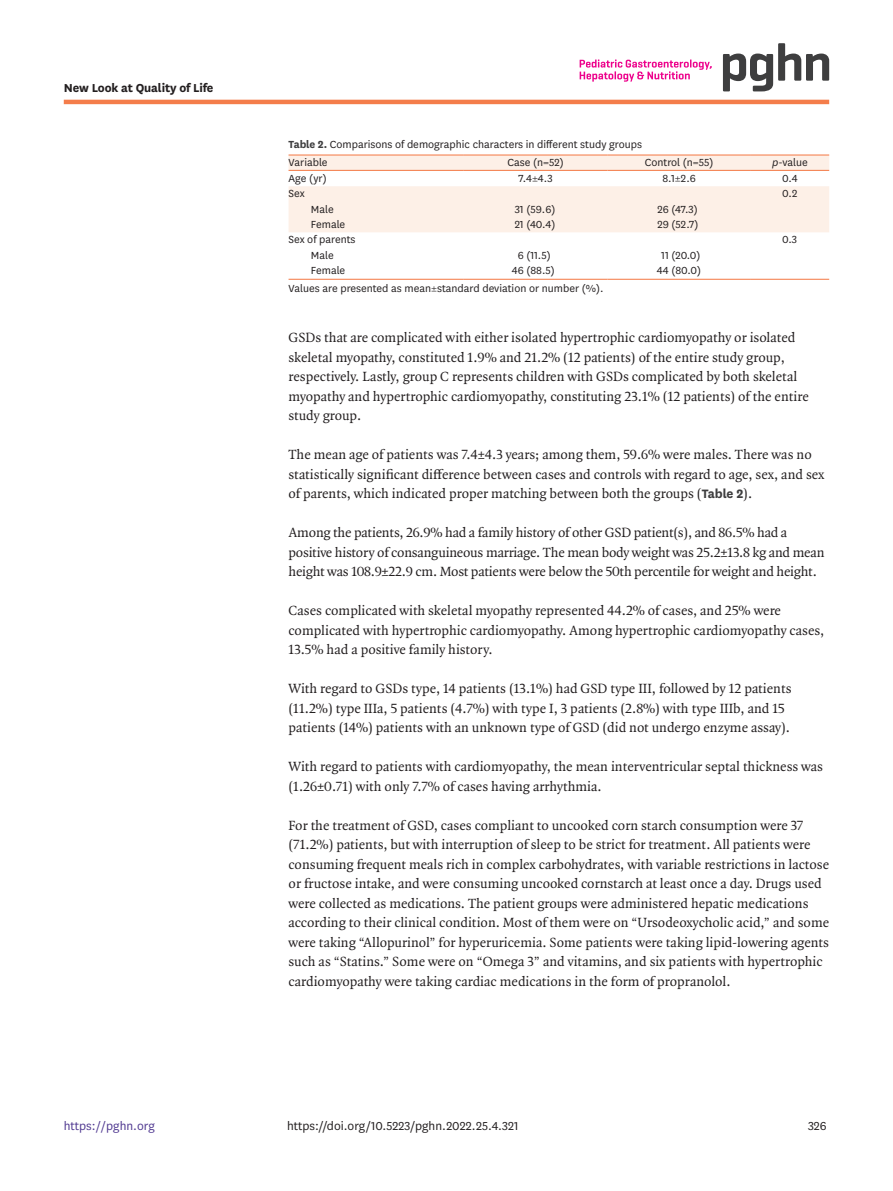
<style>
.page{position:relative;width:893px;height:1191px;background:#fff}
.page>*{position:absolute;margin:0;border:0;box-sizing:border-box;transform-origin:0 0}
.body_p{font:14.25px/19.5px "Quadraat OT";color:#231f20}
.body_p_first{font:14.25px/19.5px "Quadraat OT";color:#231f20}
.doi_running_footer{font:13.5px "National";color:#231f20}
.alt-title-type{font:700 13.5px "National";letter-spacing:-.01em;color:#231f20}
.t1{font:13.5px "National";color:#513a91}
.tbody_entry{font:12px "National";color:#231f20}
.table-wrap_caption{font:12px "National";color:#231f20}
.table-wrap-foot_p_fi{font:12px "National";color:#231f20}
.thead_entry{font:12px "National";color:#231f20}
.s1{font-weight:700;color:#3e3e3f}
.s2{font-style:italic}
.s3{font-family:"National";font-weight:700;color:#3e3e3f}
</style>
<div class="page">
<hr style="left:64px;top:100px;width:765px;height:4px;background:#f47d4b">
<svg style="left:723px;top:43px;width:106px;height:48px"></svg>
<svg style="left:580px;top:60px;width:132px;height:22px"></svg>
<svg style="left:289px;top:154px;width:540px;height:78px"></svg>
<hr style="left:311px;top:170px;width:153px;height:1px;background:#f47d4b">
<hr style="left:464px;top:170px;width:143px;height:1px;background:#f47d4b">
<hr style="left:607px;top:170px;width:144px;height:1px;background:#f47d4b">
<hr style="left:751px;top:170px;width:78px;height:1px;background:#f47d4b">
<svg style="left:289px;top:279px;width:22px;height:1px"></svg>
<hr style="left:311px;top:279px;width:153px;height:1px;background:#f47d4b">
<hr style="left:464px;top:279px;width:143px;height:1px;background:#f47d4b">
<hr style="left:607px;top:279px;width:144px;height:1px;background:#f47d4b">
<hr style="left:751px;top:279px;width:78px;height:1px;background:#f47d4b">
<p class="alt-title-type" style="left:64px;top:78px;width:151px">New Look at Quality of Life</p>
<p class="table-wrap_caption" style="left:289px;top:137px;width:355px"><span class="s1">Table 2.</span> Comparisons of demographic characters in different study groups</p>
<p class="thead_entry" style="left:289px;top:155px;width:41px">Variable</p>
<p class="thead_entry" style="left:508px;top:155px;width:58px">Case (n=52)</p>
<p class="thead_entry" style="left:645px;top:155px;width:70px">Control (n=55)</p>
<p class="thead_entry" style="left:772px;top:155px;width:37px"><span class="s2">p</span>-value</p>
<p class="tbody_entry" style="left:289px;top:170px;width:40px">Age (yr)</p>
<p class="tbody_entry" style="left:519px;top:170px;width:35px">7.4±4.3</p>
<p class="tbody_entry" style="left:662px;top:170px;width:35px">8.1±2.6</p>
<p class="tbody_entry" style="left:782px;top:170px;width:17px">0.4</p>
<p class="tbody_entry" style="left:289px;top:186px;width:18px">Sex</p>
<p class="tbody_entry" style="left:782px;top:186px;width:17px">0.2</p>
<p class="tbody_entry" style="left:311px;top:201px;width:24px">Male</p>
<p class="tbody_entry" style="left:515px;top:201px;width:42px">31 (59.6)</p>
<p class="tbody_entry" style="left:658px;top:201px;width:42px">26 (47.3)</p>
<p class="tbody_entry" style="left:311px;top:217px;width:36px">Female</p>
<p class="tbody_entry" style="left:515px;top:217px;width:42px">21 (40.4)</p>
<p class="tbody_entry" style="left:657px;top:217px;width:42px">29 (52.7)</p>
<p class="tbody_entry" style="left:289px;top:232px;width:68px">Sex of parents</p>
<p class="tbody_entry" style="left:782px;top:232px;width:16px">0.3</p>
<p class="tbody_entry" style="left:311px;top:247px;width:24px">Male</p>
<p class="tbody_entry" style="left:518px;top:247px;width:34px">6 (11.5)</p>
<p class="tbody_entry" style="left:661px;top:247px;width:41px">11 (20.0)</p>
<p class="tbody_entry" style="left:311px;top:263px;width:36px">Female</p>
<p class="tbody_entry" style="left:512px;top:263px;width:44px">46 (88.5)</p>
<p class="tbody_entry" style="left:657px;top:263px;width:46px">44 (80.0)</p>
<p class="table-wrap-foot_p_fi" style="left:289px;top:280px;width:316px">Values are presented as mean±standard deviation or number (%).</p>
<p class="body_p_first" style="left:289px;top:328px;width:522px">GSDs that are complicated with either isolated hypertrophic cardiomyopathy or isolated skeletal myopathy, constituted 1.9% and 21.2% (12 patients) of the entire study group, respectively. Lastly, group C represents children with GSDs complicated by both skeletal myopathy and hypertrophic cardiomyopathy, constituting 23.1% (12 patients) of the entire study group.</p>
<p class="body_p" style="left:289px;top:445px;width:538px">The mean age of patients was 7.4±4.3 years; among them, 59.6% were males. There was no statistically significant difference between cases and controls with regard to age, sex, and sex of parents, which indicated proper matching between both the groups (<span class="s3">Table 2</span>).</p>
<p class="body_p" style="left:289px;top:523px;width:537px">Among the patients, 26.9% had a family history of other GSD patient(s), and 86.5% had a positive history of consanguineous marriage. The mean body weight was 25.2±13.8 kg and mean height was 108.9±22.9 cm. Most patients were below the 50th percentile for weight and height.</p>
<p class="body_p" style="left:289px;top:601px;width:537px">Cases complicated with skeletal myopathy represented 44.2% of cases, and 25% were complicated with hypertrophic cardiomyopathy. Among hypertrophic cardiomyopathy cases,<br>13.5% had a positive family history.</p>
<p class="body_p" style="left:289px;top:679px;width:505px">With regard to GSDs type, 14 patients (13.1%) had GSD type III, followed by 12 patients (11.2%) type IIIa, 5 patients (4.7%) with type I, 3 patients (2.8%) with type IIIb, and 15 patients (14%) patients with an unknown type of GSD (did not undergo enzyme assay).</p>
<p class="body_p" style="left:289px;top:757px;width:536px">With regard to patients with cardiomyopathy, the mean interventricular septal thickness was (1.26±0.71) with only 7.7% of cases having arrhythmia.</p>
<p class="body_p" style="left:289px;top:815px;width:542px">For the treatment of GSD, cases compliant to uncooked corn starch consumption were 37 (71.2%) patients, but with interruption of sleep to be strict for treatment. All patients were consuming frequent meals rich in complex carbohydrates, with variable restrictions in lactose or fructose intake, and were consuming uncooked cornstarch at least once a day. Drugs used were collected as medications. The patient groups were administered hepatic medications according to their clinical condition. Most of them were on “Ursodeoxycholic acid,” and some were taking “Allopurinol” for hyperuricemia. Some patients were taking lipid-lowering agents such as “Statins.” Some were on “Omega 3” and vitamins, and six patients with hypertrophic cardiomyopathy were taking cardiac medications in the form of propranolol.</p>
<p class="t1" style="left:64px;top:1116px;width:93px">https://pghn.org</p>
<p class="doi_running_footer" style="left:808px;top:1116px;width:20px">326</p>
<p class="doi_running_footer" style="left:287px;top:1116px;width:233px">https://doi.org/10.5223/pghn.2022.25.4.321</p>
</div>
